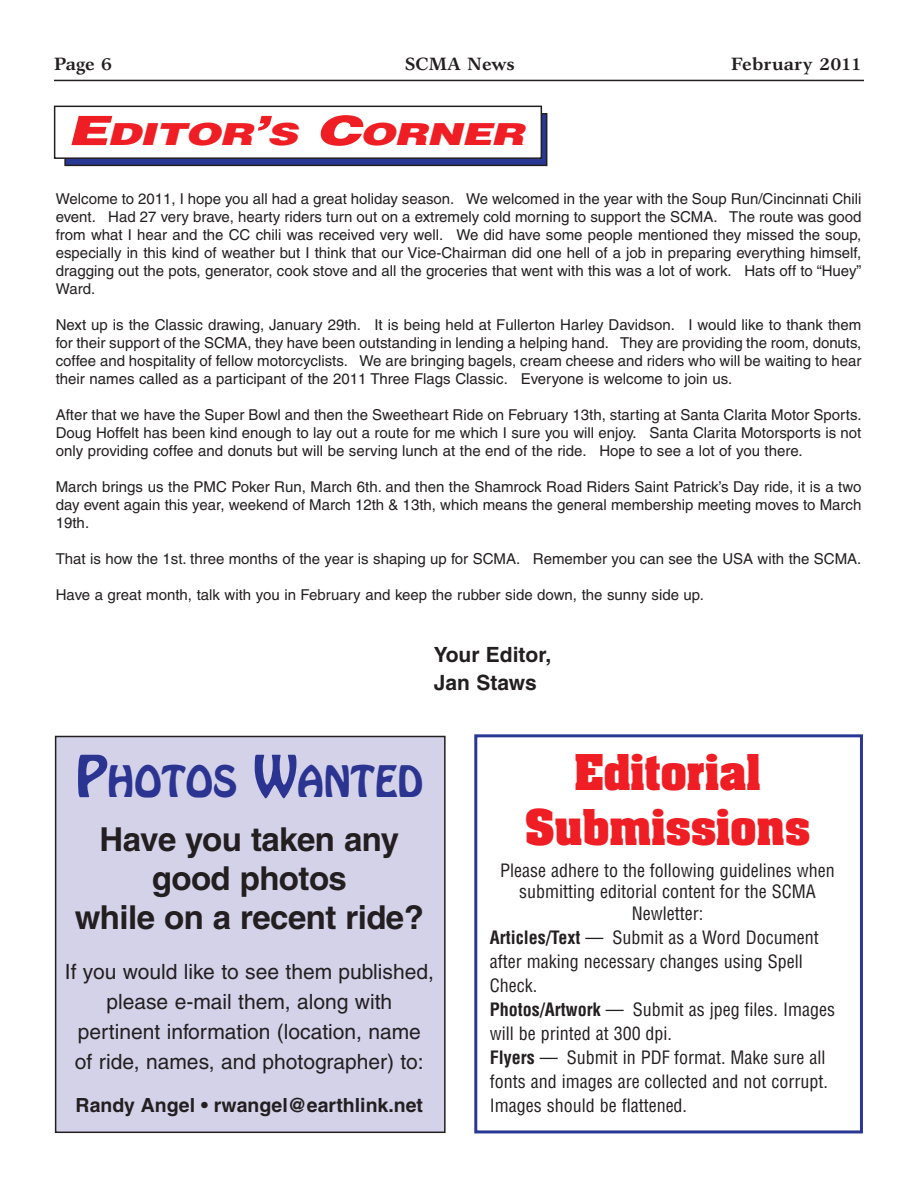
<style>
.page{position:relative;width:918px;height:1188px;background:#fff}
.page>*{position:absolute;margin:0;border:0;box-sizing:border-box;transform-origin:0 0}
.t1{font:700 42px/54.6px "Aachen";color:#ee1e24;text-align:center}
.t2{font:38.25px "Hobo";color:#2c3491}
.t3{font:700 33px/39px "Helvetica";letter-spacing:-.015em;color:#231f20;text-align:center}
.t4{font:italic 900 30.3px "Helvetica";color:#ee1e24;scale:1.41 1}
.t5{font:21px/30px "Helvetica";color:#231f20;text-align:center}
.t6{font:700 21px/28.5px "Helvetica";color:#231f20}
.t7{font:700 19.5px "Helvetica";color:#231f20}
.t8{font:condensed 18px/24px "Helvetica";color:#231f20;text-align:center}
.t9{font:700 18px "Garth Graphic";color:#231f20}
.t10{font:15px/18px "Helvetica";color:#231f20;text-align:justify}
.s1{font-size:40.5px}
.s2{font-size:51px}
.s3{font-weight:700}
</style>
<div class="page">
<hr style="left:54px;top:80px;width:810px;height:1px;background:#231f20">
<div style="left:56px;top:736px;width:389px;height:396px;background:#d3d2e9"></div>
<div style="left:55px;top:736px;width:391px;height:397px;border:2px solid #231f20"></div>
<div style="left:65px;top:114px;width:482px;height:51px;background:#293795"></div>
<div style="left:64px;top:113px;width:483px;height:53px;border:1px solid #231f20"></div>
<div style="left:55px;top:106px;width:486px;height:52px;background:#fff"></div>
<div style="left:54px;top:106px;width:488px;height:53px;border:1px solid #231f20"></div>
<div style="left:474px;top:734px;width:389px;height:399px;border:3px solid #293795"></div>
<p class="t9" style="left:54px;top:57px;width:60px">Page 6</p>
<p class="t9" style="left:405px;top:57px;width:111px">SCMA News</p>
<p class="t9" style="left:731px;top:57px;width:132px">February 2011</p>
<h3 class="t4" style="left:67px;top:123px;width:331px"><span class="s1">E</span>DITOR<span class="s1">’</span>S <span class="s1">C</span>ORNER</h3>
<p class="t10" style="left:56px;top:191px;width:807px">Welcome to 2011, I hope you all had a great holiday season. We welcomed in the year with the Soup Run/Cincinnati Chili event. Had 27 very brave, hearty riders turn out on a extremely cold morning to support the SCMA. The route was good from what I hear and the CC chili was received very well. We did have some people mentioned they missed the soup, especially in this kind of weather but I think that our Vice-Chairman did one hell of a job in preparing everything himself, dragging out the pots, generator, cook stove and all the groceries that went with this was a lot of work. Hats off to “Huey” Ward.</p>
<p class="t10" style="left:56px;top:317px;width:807px">Next up is the Classic drawing, January 29th. It is being held at Fullerton Harley Davidson. I would like to thank them for their support of the SCMA, they have been outstanding in lending a helping hand. They are providing the room, donuts, coffee and hospitality of fellow motorcyclists. We are bringing bagels, cream cheese and riders who will be waiting to hear their names called as a participant of the 2011 Three Flags Classic. Everyone is welcome to join us.</p>
<p class="t10" style="left:56px;top:407px;width:807px">After that we have the Super Bowl and then the Sweetheart Ride on February 13th, starting at Santa Clarita Motor Sports.<br>Doug Hoffelt has been kind enough to lay out a route for me which I sure you will enjoy. Santa Clarita Motorsports is not only providing coffee and donuts but will be serving lunch at the end of the ride. Hope to see a lot of you there.</p>
<p class="t10" style="left:56px;top:479px;width:807px">March brings us the PMC Poker Run, March 6th. and then the Shamrock Road Riders Saint Patrick’s Day ride, it is a two day event again this year, weekend of March 12th &amp; 13th, which means the general membership meeting moves to March 19th.</p>
<p class="t10" style="left:56px;top:551px;width:807px">That is how the 1st. three months of the year is shaping up for SCMA. Remember you can see the USA with the SCMA.</p>
<p class="t10" style="left:56px;top:587px;width:650px">Have a great month, talk with you in February and keep the rubber side down, the sunny side up.</p>
<h3 class="t6" style="left:434px;top:642px;width:119px">Your Editor,<br>Jan Staws</h3>
<h2 class="t2" style="left:76px;top:762px;width:349px"><span class="s2">P</span>HOTOS <span class="s2">W</span>ANTED</h2>
<h3 class="t3" style="left:75px;top:823px;width:351px">Have you taken any good photos<br>while on a recent ride?</h3>
<h3 class="t5" style="left:65px;top:958px;width:371px">If you would like to see them published, please e-mail them, along with pertinent information (location, name<br>of ride, names, and photographer) to:</h3>
<h3 class="t7" style="left:76px;top:1098px;width:349px">Randy Angel • rwangel@earthlink.net</h3>
<h1 class="t1" style="left:525px;top:750px;width:287px">Editorial<br>Submissions</h1>
<p class="t8" style="left:500px;top:861px;width:336px;line-height:21.6px">Please adhere to the following guidelines when submitting editorial content for the SCMA<br>Newletter:</p>
<p class="t8" style="left:490px;top:927px;width:347px;text-align:left"><span class="s3">Articles/Text</span> — Submit as a Word Document after making necessary changes using Spell Check.<br><span class="s3">Photos/Artwork</span> — Submit as jpeg files. Images will be printed at 300 dpi.<br><span class="s3">Flyers</span> — Submit in PDF format. Make sure all fonts and images are collected and not corrupt.<br>Images should be flattened.</p>
</div>
